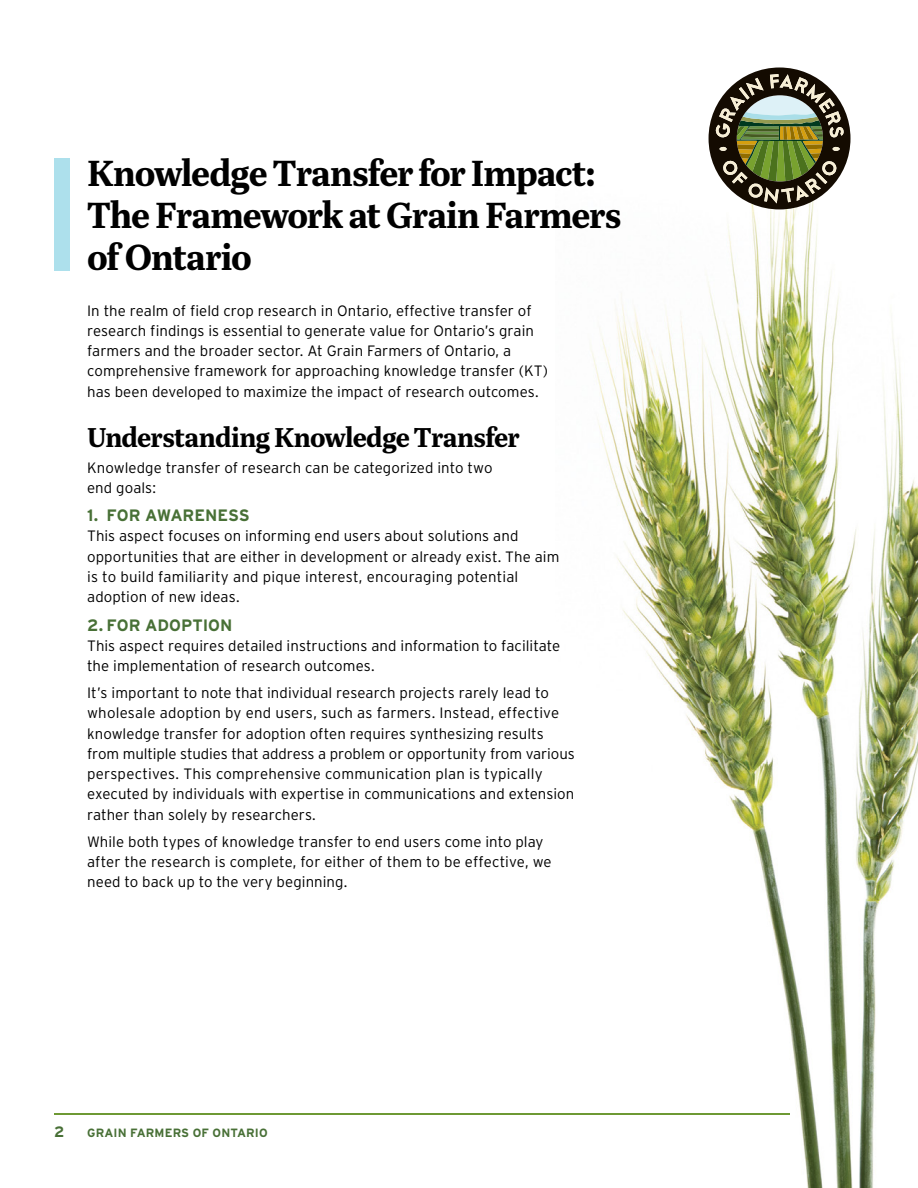
<style>
.page{position:relative;width:918px;height:1188px;background:#fff}
.page>*{position:absolute;margin:0;border:0;box-sizing:border-box;transform-origin:0 0}
.t1{font:700 37.5px/42px "Quinn Text";letter-spacing:-.03em;color:#000;scale:.96 1}
.t2{font:700 28.05px "Quinn Text";letter-spacing:-.03em;color:#000;scale:.96 1}
.t3{font:700 16.5px "Interstate";letter-spacing:-.005em;color:#487036}
.t4{font:300 15px/20.2px "Interstate";letter-spacing:.005em;color:#000}
.t5{font:700 15px "Interstate";color:#487036}
.t6{font:700 12px "Interstate";letter-spacing:.01em;color:#487036}
</style>
<div class="page">
<img style="left:591px;top:145px;width:327px;height:1043px">
<hr style="left:54px;top:1113px;width:736px;height:2px;background:#6e9934">
<svg style="left:709px;top:68px;width:141px;height:141px"></svg>
<div style="left:54px;top:158px;width:16px;height:112px;background:#ade0ec"></div>
<h1 class="t1" style="left:87px;top:151px;width:558px">Knowledge Transfer for Impact:<br>The Framework at Grain Farmers of Ontario</h1>
<p class="t4" style="left:87px;top:300px;width:463px">In the realm of field crop research in Ontario, effective transfer of research findings is essential to generate value for Ontario’s grain farmers and the broader sector. At Grain Farmers of Ontario, a comprehensive framework for approaching knowledge transfer (KT) has been developed to maximize the impact of research outcomes.</p>
<h2 class="t2" style="left:87px;top:419px;width:452px">Understanding Knowledge Transfer</h2>
<p class="t4" style="left:87px;top:457px;width:407px">Knowledge transfer of research can be categorized into two end goals:</p>
<p class="t3" style="left:87px;top:506px;width:164px">1. FOR AWARENESS</p>
<p class="t4" style="left:87px;top:526px;width:474px">This aspect focuses on informing end users about solutions and opportunities that are either in development or already exist. The aim is to build familiarity and pique interest, encouraging potential adoption of new ideas.</p>
<p class="t3" style="left:87px;top:615px;width:147px">2. FOR ADOPTION</p>
<p class="t4" style="left:87px;top:635px;width:475px">This aspect requires detailed instructions and information to facilitate the implementation of research outcomes.</p>
<p class="t4" style="left:87px;top:682px;width:489px">It’s important to note that individual research projects rarely lead to wholesale adoption by end users, such as farmers. Instead, effective knowledge transfer for adoption often requires synthesizing results from multiple studies that address a problem or opportunity from various perspectives. This comprehensive communication plan is typically executed by individuals with expertise in communications and extension rather than solely by researchers.</p>
<p class="t4" style="left:87px;top:831px;width:466px">While both types of knowledge transfer to end users come into play after the research is complete, for either of them to be effective, we need to back up to the very beginning.</p>
<p class="t5" style="left:54px;top:1124px;width:12px">2</p>
<p class="t6" style="left:87px;top:1126px;width:182px">GRAIN FARMERS OF ONTARIO</p>
</div>
